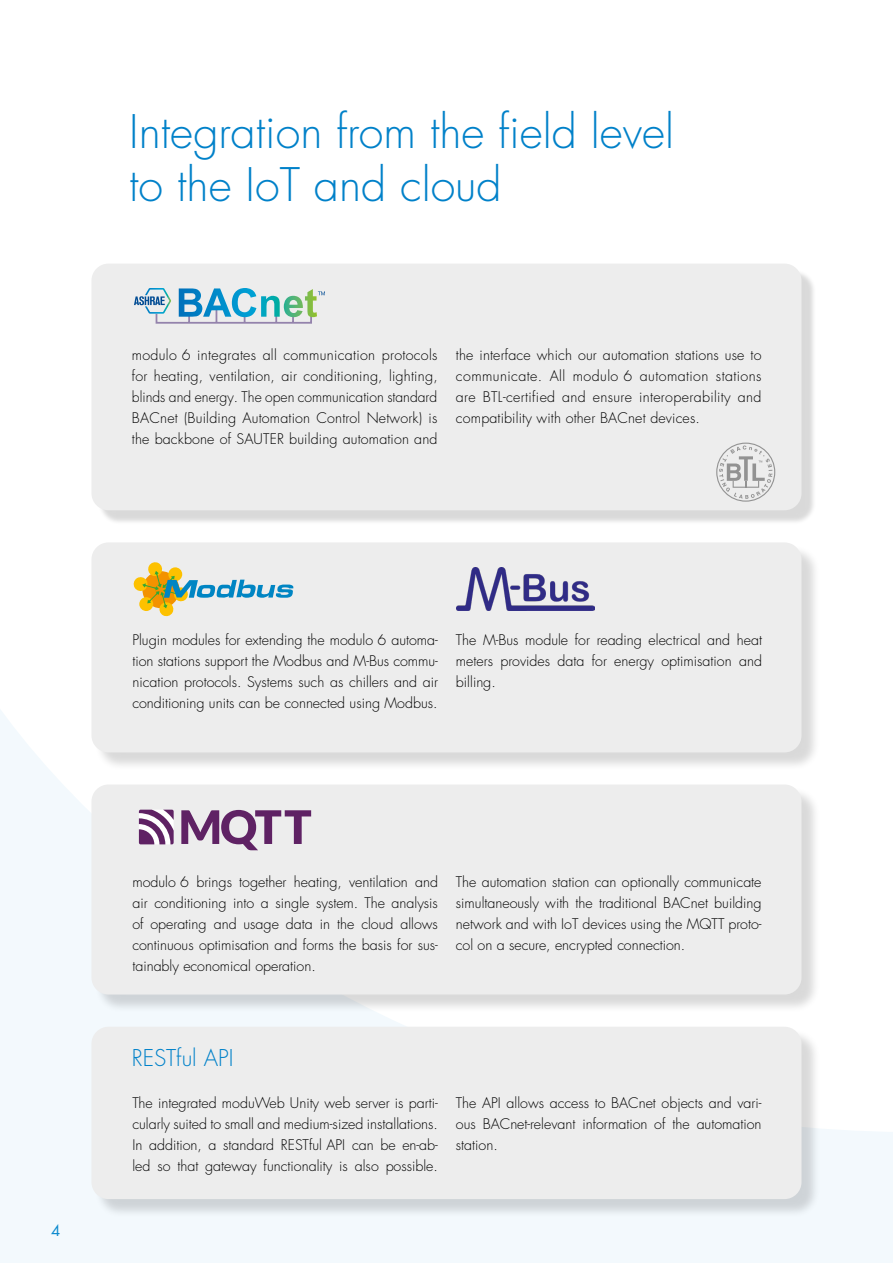
<style>
.page{position:relative;width:893px;height:1263px;background:#fff}
.page>*{position:absolute;margin:0;border:0;box-sizing:border-box;transform-origin:0 0}
.t1{font:300 45px/52.5px "Futura LT Pro";color:#0081c9}
.t2{font:300 22.5px "Futura LT Pro";color:#0081c9}
.t3{font:15px "Futura LT Pro";color:#0081c9}
.t4{font:300 14.25px/21px "Futura LT Pro";color:#000;text-align:justify}
</style>
<div class="page">
<svg style="left:0;top:710px;width:893px;height:553px;fill:#f3f9fd"></svg>
<div style="left:94px;top:1029px;width:726px;height:189px;background:#000;opacity:.15"></div>
<div style="left:91px;top:1027px;width:710px;height:172px;background:#ededed;border-radius:17px"></div>
<div style="left:97px;top:270px;width:719px;height:255px;background:#000;opacity:.15"></div>
<div style="left:91px;top:264px;width:710px;height:246px;background:#ededed;border-radius:17px"></div>
<div style="left:94px;top:786px;width:726px;height:227px;background:#000;opacity:.15"></div>
<div style="left:91px;top:784px;width:710px;height:210px;background:#ededed;border-radius:17px"></div>
<svg style="left:181px;top:810px;width:130px;height:40px"></svg>
<svg style="left:139px;top:810px;width:35px;height:34px"></svg>
<svg style="left:134px;top:288px;width:191px;height:36px"></svg>
<svg style="left:716px;top:443px;width:59px;height:59px"></svg>
<div style="left:94px;top:544px;width:726px;height:227px;background:#000;opacity:.15"></div>
<div style="left:91px;top:542px;width:710px;height:210px;background:#ededed;border-radius:17px"></div>
<svg style="left:134px;top:562px;width:159px;height:54px"></svg>
<img style="left:456px;top:568px;width:138px;height:43px">
<h1 class="t1" style="left:129px;top:106px;width:546px">Integration from the field level to the IoT and cloud</h1>
<p class="t4" style="left:132px;top:344px;width:307px">modulo 6 integrates all communication protocols for heating, ventilation, air conditioning, lighting, blinds and energy. The open communication standard BACnet (Building Automation Control Network) is the backbone of SAUTER building automation and</p>
<p class="t4" style="left:456px;top:344px;width:307px">the interface which our automation stations use to communicate. All modulo 6 automation stations are BTL-certified and ensure interoperability and compatibility with other BACnet devices.</p>
<p class="t3" style="left:51px;top:1220px;width:11px">4</p>
<p class="t4" style="left:132px;top:629px;width:307px">Plugin modules for extending the modulo 6 automa&shy;tion stations support the Modbus and M-Bus commu&shy;nication protocols. Systems such as chillers and air conditioning units can be connected using Modbus.</p>
<p class="t4" style="left:456px;top:629px;width:308px">The M-Bus module for reading electrical and heat meters provides data for energy optimisation and billing.</p>
<p class="t4" style="left:132px;top:872px;width:307px">modulo 6 brings together heating, ventilation and air conditioning into a single system. The analysis of operating and usage data in the cloud allows continuous optimisation and forms the basis for sus&shy;tainably economical operation.</p>
<p class="t4" style="left:456px;top:872px;width:307px">The automation station can optionally communicate simultaneously with the traditional BACnet building network and with IoT devices using the MQTT proto&shy;col on a secure, encrypted connection.</p>
<h2 class="t2" style="left:132px;top:1043px;width:103px">RESTful API</h2>
<p class="t4" style="left:132px;top:1092px;width:307px">The integrated moduWeb Unity web server is parti&shy;cularly suited to small and medium-sized installations.<br>In addition, a standard RESTful API can be en-ab&shy;led so that gateway functionality is also possible.</p>
<p class="t4" style="left:456px;top:1092px;width:307px">The API allows access to BACnet objects and vari&shy;ous BACnet-relevant information of the automation station.</p>
</div>
